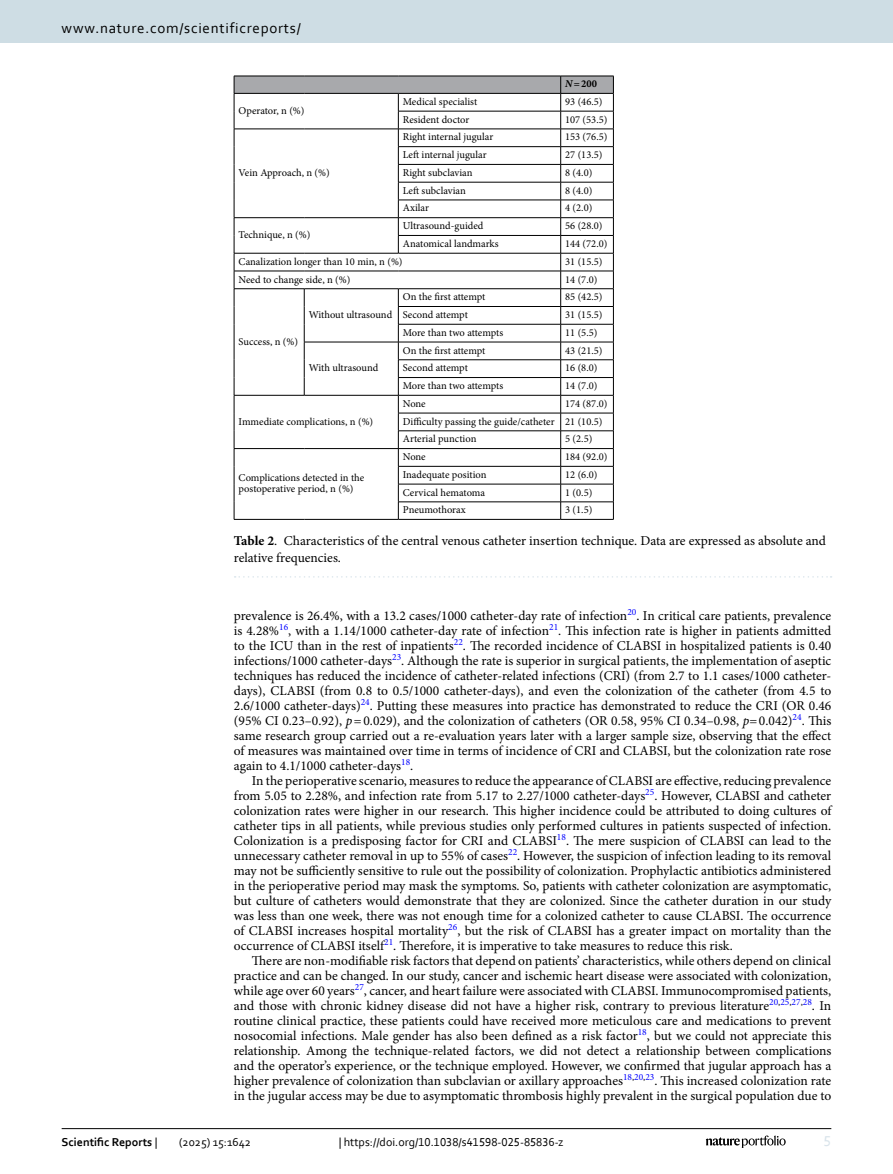
<style>
.page{position:relative;width:893px;height:1174px;background:#fff}
.page>*{position:absolute;margin:0;border:0;box-sizing:border-box;transform-origin:0 0}
.t1{font:15px "Corbel";letter-spacing:.05em;color:#000}
.t2{font:15px "Corbel";color:#d9e4eb}
.Body_Text_Indent{font:13.5px/15px "Minion Pro";color:#000;text-align:justify}
.Table_Caption{font:13.5px/16.5px "Minion Pro";color:#000}
.t3{font:12px "Corbel";color:#000}
.t4{font:700 12px "Corbel";color:#000}
.Table_Body{font:10.5px/11.2px "Minion Pro";color:#000}
.Table_Head{font:700 10.5px "Minion Pro";color:#000}
.s1{font-style:italic}
.s2{font-weight:700}
.s3{font-weight:400}
</style>
<div class="page">
<hr style="left:398px;top:519px;width:163px;height:1px;background:#000">
<svg style="left:234px;top:76px;width:380px;height:443px"></svg>
<hr style="left:561px;top:519px;width:53px;height:1px;background:#000">
<hr style="left:234px;top:519px;width:70px;height:1px;background:#000">
<hr style="left:304px;top:519px;width:94px;height:1px;background:#000">
<svg style="left:235px;top:576px;width:597px;height:1px"></svg>
<hr style="left:62px;top:1128px;width:769px;height:1px;background:#000">
<svg style="left:706px;top:1135px;width:80px;height:12px"></svg>
<div style="left:0;top:0;width:893px;height:43px;background:#cedde4"></div>
<p class="t1" style="left:62px;top:18px;width:241px">www.nature.com/scientificreports/</p>
<p class="Table_Body" style="left:239px;top:105px;width:67px">Operator, n (%)</p>
<p class="Table_Body" style="left:239px;top:167px;width:93px">Vein Approach, n (%)</p>
<p class="Table_Body" style="left:239px;top:229px;width:73px">Technique, n (%)</p>
<p class="Table_Head" style="left:565px;top:77px;width:33px"><span class="s1">N</span>=200</p>
<p class="Table_Body" style="left:403px;top:96px;width:76px">Medical specialist</p>
<p class="Table_Body" style="left:565px;top:96px;width:39px">93 (46.5)</p>
<p class="Table_Body" style="left:403px;top:114px;width:68px">Resident doctor</p>
<p class="Table_Body" style="left:565px;top:114px;width:44px">107 (53.5)</p>
<p class="Table_Body" style="left:403px;top:131px;width:92px">Right internal jugular</p>
<p class="Table_Body" style="left:565px;top:131px;width:44px">153 (76.5)</p>
<p class="Table_Body" style="left:403px;top:149px;width:85px">Left internal jugular</p>
<p class="Table_Body" style="left:565px;top:149px;width:39px">27 (13.5)</p>
<p class="Table_Body" style="left:403px;top:167px;width:71px">Right subclavian</p>
<p class="Table_Body" style="left:565px;top:167px;width:29px">8 (4.0)</p>
<p class="Table_Body" style="left:403px;top:185px;width:64px">Left subclavian</p>
<p class="Table_Body" style="left:565px;top:185px;width:29px">8 (4.0)</p>
<p class="Table_Body" style="left:403px;top:202px;width:28px">Axilar</p>
<p class="Table_Body" style="left:565px;top:202px;width:29px">4 (2.0)</p>
<p class="Table_Body" style="left:403px;top:220px;width:82px">Ultrasound-guided</p>
<p class="Table_Body" style="left:565px;top:220px;width:39px">56 (28.0)</p>
<p class="Table_Body" style="left:403px;top:238px;width:97px">Anatomical landmarks</p>
<p class="Table_Body" style="left:565px;top:238px;width:44px">144 (72.0)</p>
<p class="Table_Body" style="left:239px;top:256px;width:166px">Canalization longer than 10 min, n (%)</p>
<p class="Table_Body" style="left:565px;top:256px;width:39px">31 (15.5)</p>
<p class="Table_Body" style="left:239px;top:273px;width:113px">Need to change side, n (%)</p>
<p class="Table_Body" style="left:565px;top:273px;width:34px">14 (7.0)</p>
<p class="Table_Body" style="left:239px;top:336px;width:61px">Success, n (%)</p>
<p class="Table_Body" style="left:309px;top:309px;width:85px">Without ultrasound</p>
<p class="Table_Body" style="left:309px;top:362px;width:71px">With ultrasound</p>
<p class="Table_Body" style="left:239px;top:416px;width:136px">Immediate complications, n (%)</p>
<p class="Table_Body" style="left:403px;top:291px;width:84px">On the first attempt</p>
<p class="Table_Body" style="left:565px;top:291px;width:39px">85 (42.5)</p>
<p class="Table_Body" style="left:403px;top:309px;width:67px">Second attempt</p>
<p class="Table_Body" style="left:565px;top:309px;width:39px">31 (15.5)</p>
<p class="Table_Body" style="left:403px;top:327px;width:102px">More than two attempts</p>
<p class="Table_Body" style="left:565px;top:327px;width:34px">11 (5.5)</p>
<p class="Table_Body" style="left:403px;top:345px;width:84px">On the first attempt</p>
<p class="Table_Body" style="left:565px;top:345px;width:39px">43 (21.5)</p>
<p class="Table_Body" style="left:403px;top:362px;width:67px">Second attempt</p>
<p class="Table_Body" style="left:565px;top:362px;width:34px">16 (8.0)</p>
<p class="Table_Body" style="left:403px;top:380px;width:102px">More than two attempts</p>
<p class="Table_Body" style="left:565px;top:380px;width:34px">14 (7.0)</p>
<p class="Table_Body" style="left:403px;top:398px;width:24px">None</p>
<p class="Table_Body" style="left:565px;top:398px;width:44px">174 (87.0)</p>
<p class="Table_Body" style="left:403px;top:416px;width:153px">Difficulty passing the guide/catheter</p>
<p class="Table_Body" style="left:565px;top:416px;width:39px">21 (10.5)</p>
<p class="Table_Body" style="left:403px;top:433px;width:75px">Arterial punction</p>
<p class="Table_Body" style="left:565px;top:433px;width:29px">5 (2.5)</p>
<p class="Table_Body" style="left:403px;top:451px;width:24px">None</p>
<p class="Table_Body" style="left:565px;top:451px;width:44px">184 (92.0)</p>
<p class="Table_Body" style="left:403px;top:469px;width:85px">Inadequate position</p>
<p class="Table_Body" style="left:565px;top:469px;width:34px">12 (6.0)</p>
<p class="Table_Body" style="left:403px;top:487px;width:84px">Cervical hematoma</p>
<p class="Table_Body" style="left:565px;top:487px;width:29px">1 (0.5)</p>
<p class="Table_Body" style="left:403px;top:504px;width:64px">Pneumothorax</p>
<p class="Table_Body" style="left:565px;top:504px;width:29px">3 (1.5)</p>
<p class="Table_Caption" style="left:234px;top:532px;width:594px"><span class="s2">Table 2</span>. Characteristics of the central venous catheter insertion technique. Data are expressed as absolute and relative frequencies.</p>
<p class="Table_Body" style="left:239px;top:472px;width:127px">Complications detected in the postoperative period, n (%)</p>
<p class="Body_Text_Indent" style="left:234px;top:608px;width:599px">prevalence is 26.4%, with a 13.2 cases/1000 catheter-day rate of infection<sup>20</sup>. In critical care patients, prevalence is 4.28%<sup>16</sup>, with a 1.14/1000 catheter-day rate of infection<sup>21</sup>. This infection rate is higher in patients admitted to the ICU than in the rest of inpatients<sup>22</sup>. The recorded incidence of CLABSI in hospitalized patients is 0.40 infections/1000 catheter-days<sup>23</sup>. Although the rate is superior in surgical patients, the implementation of aseptic techniques has reduced the incidence of catheter-related infections (CRI) (from 2.7 to 1.1 cases/1000 catheter&shy;days), CLABSI (from 0.8 to 0.5/1000 catheter-days), and even the colonization of the catheter (from 4.5 to 2.6/1000 catheter-days)<sup>24</sup>. Putting these measures into practice has demonstrated to reduce the CRI (OR 0.46 (95% CI 0.23–0.92), <span class="s1">p</span>=0.029), and the colonization of catheters (OR 0.58, 95% CI 0.34–0.98, <span class="s1">p</span>=0.042)<sup>24</sup>. This same research group carried out a re-evaluation years later with a larger sample size, observing that the effect of measures was maintained over time in terms of incidence of CRI and CLABSI, but the colonization rate rose again to 4.1/1000 catheter-days<sup>18</sup>.</p>
<p class="Body_Text_Indent" style="left:234px;top:773px;width:599px;text-indent:18px">In the perioperative scenario, measures to reduce the appearance of CLABSI are effective, reducing prevalence from 5.05 to 2.28%, and infection rate from 5.17 to 2.27/1000 catheter-days<sup>25</sup>. However, CLABSI and catheter colonization rates were higher in our research. This higher incidence could be attributed to doing cultures of catheter tips in all patients, while previous studies only performed cultures in patients suspected of infection.<br>Colonization is a predisposing factor for CRI and CLABSI<sup>18</sup>. The mere suspicion of CLABSI can lead to the unnecessary catheter removal in up to 55% of cases<sup>22</sup>. However, the suspicion of infection leading to its removal may not be sufficiently sensitive to rule out the possibility of colonization. Prophylactic antibiotics administered in the perioperative period may mask the symptoms. So, patients with catheter colonization are asymptomatic, but culture of catheters would demonstrate that they are colonized. Since the catheter duration in our study was less than one week, there was not enough time for a colonized catheter to cause CLABSI. The occurrence of CLABSI increases hospital mortality<sup>26</sup>, but the risk of CLABSI has a greater impact on mortality than the occurrence of CLABSI itself<sup>21</sup>. Therefore, it is imperative to take measures to reduce this risk.</p>
<p class="Body_Text_Indent" style="left:234px;top:953px;width:599px;text-indent:18px">There are non-modifiable risk factors that depend on patients’ characteristics, while others depend on clinical practice and can be changed. In our study, cancer and ischemic heart disease were associated with colonization, while age over 60 years<sup>27</sup>, cancer, and heart failure were associated with CLABSI. Immunocompromised patients, and those with chronic kidney disease did not have a higher risk, contrary to previous literature<sup>20</sup><sup>,</sup><sup>25</sup><sup>,</sup><sup>27</sup><sup>,</sup><sup>28</sup>. In routine clinical practice, these patients could have received more meticulous care and medications to prevent nosocomial infections. Male gender has also been defined as a risk factor<sup>18</sup>, but we could not appreciate this relationship. Among the technique-related factors, we did not detect a relationship between complications and the operator’s experience, or the technique employed. However, we confirmed that jugular approach has a higher prevalence of colonization than subclavian or axillary approaches<sup>18</sup><sup>,</sup><sup>20</sup><sup>,</sup><sup>23</sup>. This increased colonization rate in the jugular access may be due to asymptomatic thrombosis highly prevalent in the surgical population due to</p>
<p class="t4" style="left:62px;top:1134px;width:97px">Scientific Reports <span class="s3">|</span></p>
<p class="t3" style="left:179px;top:1134px;width:74px">(2025) 15:1642</p>
<p class="t3" style="left:339px;top:1134px;width:226px">| https://doi.org/10.1038/s41598-025-85836-z</p>
<p class="t2" style="left:824px;top:1132px;width:9px">5</p>
</div>
